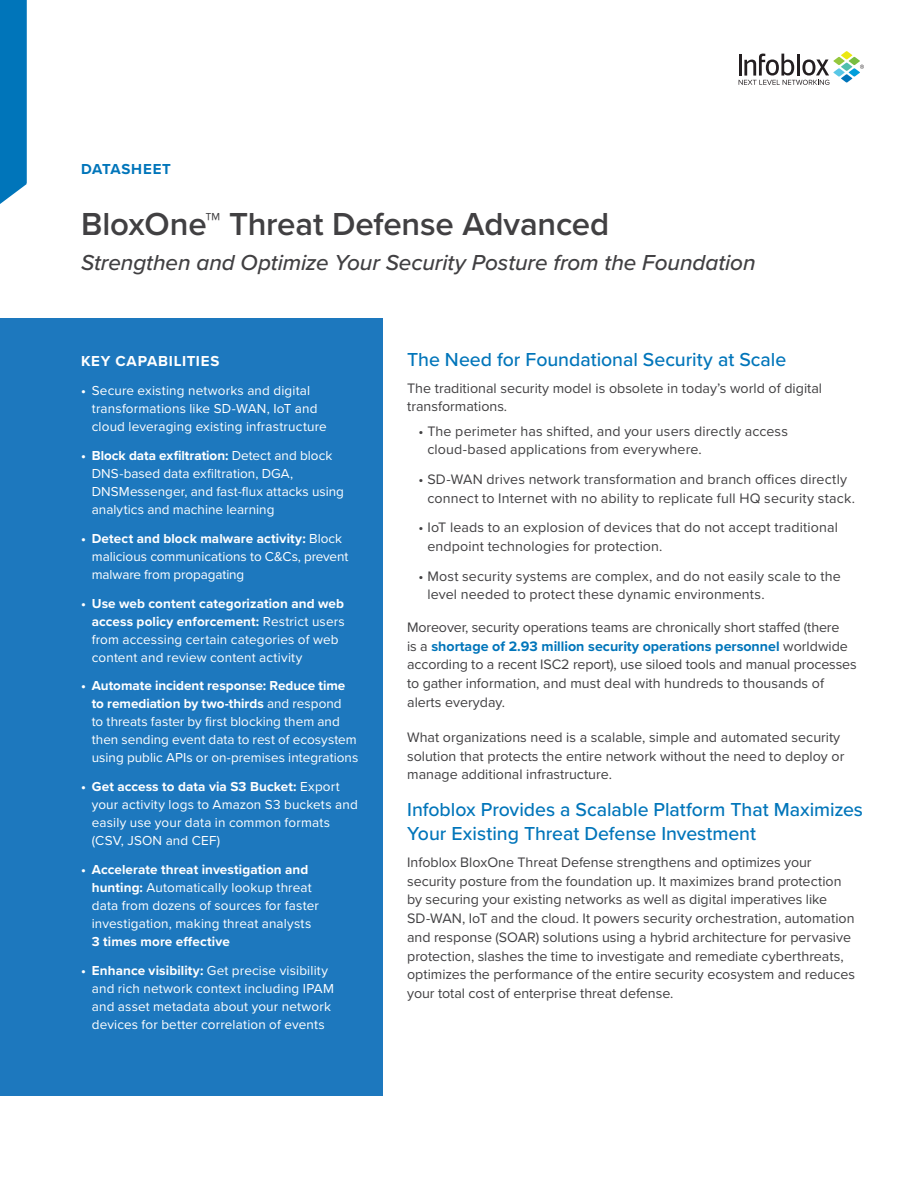
<style>
.page{position:relative;width:918px;height:1188px;background:#fff}
.page>*{position:absolute;margin:0;border:0;box-sizing:border-box;transform-origin:0 0}
.t1{font:600 33px "Proxima Nova";letter-spacing:-.005em;color:#414042}
.t2{font:italic 500 22.5px "Proxima Nova";letter-spacing:-.005em;color:#414042}
.t3{font:500 19.5px/24px "Proxima Nova";letter-spacing:-.005em;color:#0075ba}
.t4{font:700 15px "Proxima Nova";letter-spacing:.05em;color:#fff}
.t5{font:700 15px "Proxima Nova";letter-spacing:.05em;color:#0075ba}
.t6{font:14.25px/18.8px "Proxima Nova";color:#414042}
.t7{font:13.5px/18px "Proxima Nova";letter-spacing:.01em;color:#fff}
.t8{font:700 13.5px "Proxima Nova";letter-spacing:.01em;color:#fff}
.s1{font-weight:700}
.s2{font-weight:700;color:#0075ba}
</style>
<div class="page">
<svg style="left:739px;top:51px;width:125px;height:34px"></svg>
<svg style="left:0;top:0;width:27px;height:204px;background:#0e7cbd"></svg>
<div style="left:0;top:318px;width:382px;height:777px;background:#1d78be"></div>
<p class="t5" style="left:81px;top:157px;width:91px">DATASHEET</p>
<h1 class="t1" style="left:81px;top:199px;width:530px">BloxOne™ Threat Defense Advanced</h1>
<h2 class="t2" style="left:81px;top:246px;width:676px">Strengthen and Optimize Your Security Posture from the Foundation</h2>
<p class="t4" style="left:81px;top:350px;width:140px">KEY CAPABILITIES</p>
<p class="t7" style="left:92px;top:381px;width:237px;text-indent:-11px"><span class="s1">•</span> Secure existing networks and digital transformations like SD-WAN, IoT and cloud leveraging existing infrastructure</p>
<p class="t7" style="left:92px;top:446px;width:254px;text-indent:-11px"><span class="s1">• Block data exfiltration:</span> Detect and block DNS-based data exfiltration, DGA, DNSMessenger, and fast-flux attacks using analytics and machine learning</p>
<p class="t7" style="left:92px;top:529px;width:258px;text-indent:-11px"><span class="s1">• Detect and block malware activity:</span> Block malicious communications to C&amp;Cs, prevent malware from propagating</p>
<p class="t7" style="left:92px;top:593px;width:255px;text-indent:-11px"><span class="s1">• Use web content categorization and web access policy enforcement:</span> Restrict users from accessing certain categories of web content and review content activity</p>
<p class="t7" style="left:92px;top:676px;width:268px;text-indent:-11px"><span class="s1">• Automate incident response: Reduce time to remediation by two-thirds</span> and respond<br>to threats faster by first blocking them and then sending event data to rest of ecosystem using public APIs or on-premises integrations</p>
<p class="t7" style="left:92px;top:777px;width:267px;text-indent:-11px"><span class="s1">• Get access to data via S3 Bucket:</span> Export your activity logs to Amazon S3 buckets and easily use your data in common formats (CSV, JSON and CEF)</p>
<p class="t7" style="left:92px;top:860px;width:229px;text-indent:-11px"><span class="s1">• Accelerate threat investigation and hunting:</span> Automatically lookup threat data from dozens of sources for faster investigation, making threat analysts</p>
<p class="t8" style="left:92px;top:931px;width:140px">3 times more effective</p>
<p class="t7" style="left:92px;top:961px;width:244px;text-indent:-11px"><span class="s1">• Enhance visibility:</span> Get precise visibility and rich network context including IPAM and asset metadata about your network devices for better correlation of events</p>
<h3 class="t3" style="left:407px;top:347px;width:381px">The Need for Foundational Security at Scale</h3>
<p class="t6" style="left:407px;top:378px;width:416px">The traditional security model is obsolete in today’s world of digital transformations.</p>
<p class="t6" style="left:427px;top:421px;width:362px;text-indent:-9px">• The perimeter has shifted, and your users directly access cloud-based applications from everywhere.</p>
<p class="t6" style="left:427px;top:469px;width:429px;text-indent:-9px">• SD-WAN drives network transformation and branch offices directly connect to Internet with no ability to replicate full HQ security stack.</p>
<p class="t6" style="left:427px;top:517px;width:412px;text-indent:-9px">• IoT leads to an explosion of devices that do not accept traditional endpoint technologies for protection.</p>
<p class="t6" style="left:427px;top:566px;width:415px;text-indent:-9px">• Most security systems are complex, and do not easily scale to the level needed to protect these dynamic environments.</p>
<p class="t6" style="left:407px;top:617px;width:451px">Moreover, security operations teams are chronically short staffed (there<br>is a <span class="s2">shortage of 2.93 million security operations personnel</span> worldwide according to a recent ISC2 report), use siloed tools and manual processes to gather information, and must deal with hundreds to thousands of alerts everyday.</p>
<p class="t6" style="left:407px;top:727px;width:439px">What organizations need is a scalable, simple and automated security solution that protects the entire network without the need to deploy or manage additional infrastructure.</p>
<h3 class="t3" style="left:407px;top:797px;width:457px">Infoblox Provides a Scalable Platform That Maximizes<br>Your Existing Threat Defense Investment</h3>
<p class="t6" style="left:407px;top:852px;width:449px">Infoblox BloxOne Threat Defense strengthens and optimizes your security posture from the foundation up. It maximizes brand protection by securing your existing networks as well as digital imperatives like SD-WAN, IoT and the cloud. It powers security orchestration, automation and response (SOAR) solutions using a hybrid architecture for pervasive protection, slashes the time to investigate and remediate cyberthreats, optimizes the performance of the entire security ecosystem and reduces your total cost of enterprise threat defense.</p>
</div>
